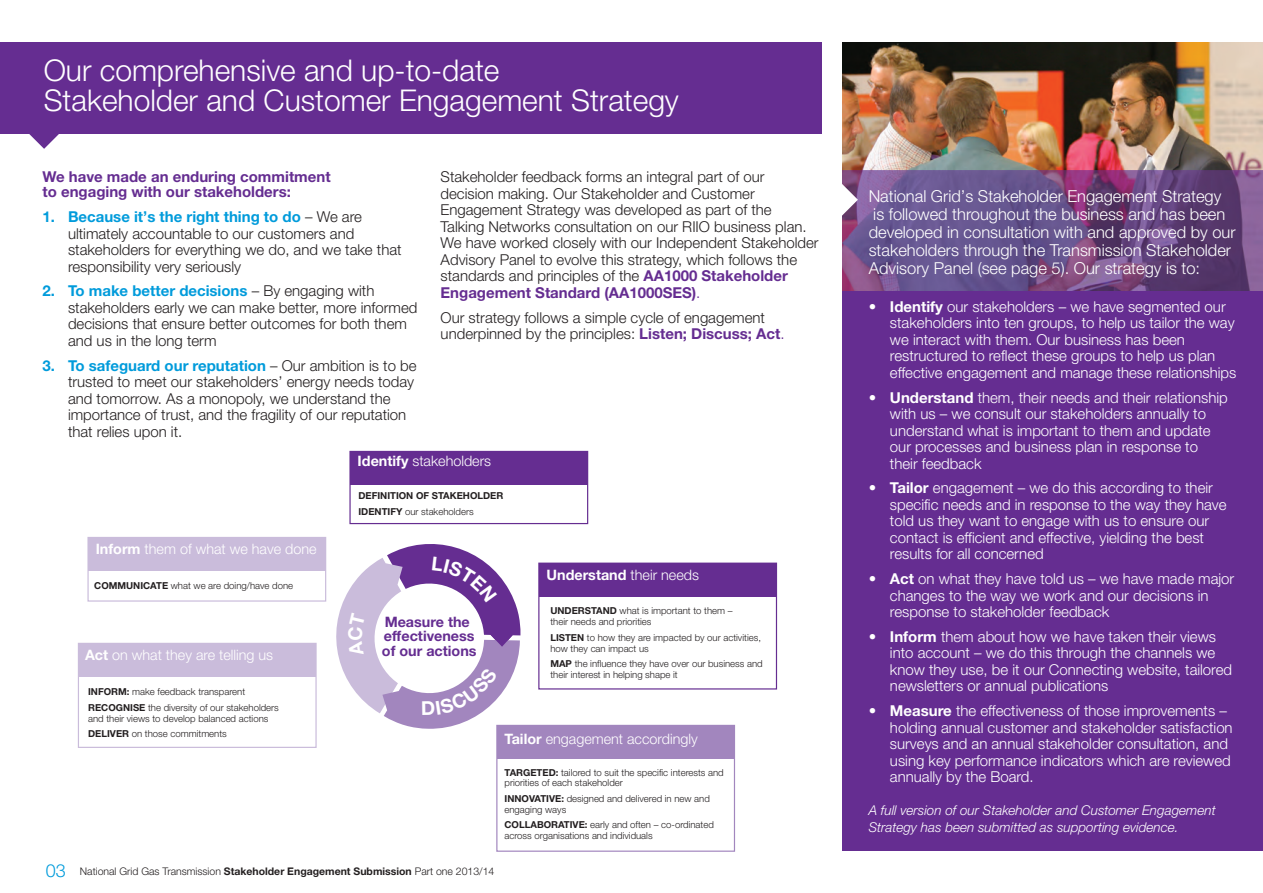
<style>
.page{position:relative;width:1263px;height:893px;background:#fff}
.page>*{position:absolute;margin:0;border:0;box-sizing:border-box;transform-origin:0 0}
.t1{font:300 30px/30px "Helvetica Neue";color:#fff}
.t2{font:300 16.5px/18px "Helvetica Neue";color:#fff}
.t3{font:300 15px/16.5px "Helvetica Neue";color:#fff}
.t4{font:300 15px/16.5px "Helvetica Neue";color:#231f20}
.t5{font:700 15px/15px "Helvetica Neue";color:#652d91}
.t6{font:300 14.4px "Helvetica Neue";color:#fff}
.t7{font:700 14.4px/14.4px "Helvetica Neue";color:#652d91}
.t8{font:700 14.4px "Helvetica Neue";color:#fff}
.t9{font:italic 300 13.5px/16.5px "Helvetica Neue";color:#fff}
.t10{font:300 10.5px "Helvetica Neue";color:#231f20}
.t11{font:300 9.6px/10.8px "Helvetica Neue";color:#231f20}
.t12{font:700 9.6px/15.6px "Helvetica Neue";color:#231f20}
.s1{font-weight:700;color:#009bdb}
.s2{font-weight:700;color:#652d91}
.s3{color:#652d91}
.s4{font-weight:700}
.s5{font-weight:300}
.s6{font-size:18px;color:#009bdb}
</style>
<div class="page">
<img style="left:842px;top:43px;width:421px;height:127px">
<div style="left:842px;top:291px;width:421px;height:559px;background:#652d91"></div>
<img style="left:842px;top:170px;width:421px;height:121px">
<div style="left:0;top:43px;width:822px;height:91px;background:#652d91"></div>
<svg style="left:29px;top:134px;width:30px;height:15px"></svg>
<svg style="left:842px;top:182px;width:16px;height:35px"></svg>
<div style="left:350px;top:451px;width:238px;height:34px;background:#652d91"></div>
<div style="left:539px;top:563px;width:237px;height:34px;background:#652d91"></div>
<div style="left:497px;top:725px;width:237px;height:34px;background:#a286be"></div>
<div style="left:78px;top:643px;width:238px;height:34px;background:#cabcdb"></div>
<div style="left:88px;top:537px;width:238px;height:34px;background:#cabcdb"></div>
<div style="left:349px;top:451px;width:239px;height:73px;border:1px solid #652d91"></div>
<div style="left:538px;top:563px;width:239px;height:126px;border:1px solid #652d91"></div>
<div style="left:496px;top:725px;width:239px;height:127px;border:1px solid #a286be"></div>
<div style="left:78px;top:643px;width:239px;height:105px;border:1px solid #cabcdb"></div>
<div style="left:87px;top:537px;width:239px;height:65px;border:1px solid #cabcdb"></div>
<svg style="left:323px;top:537px;width:198px;height:193px"></svg>
<h1 class="t1" style="left:44px;top:58px;width:637px">Our comprehensive and up-to-date<br>Stakeholder and Customer Engagement Strategy</h1>
<p class="t5" style="left:43px;top:171px;width:290px">We have made an enduring commitment to engaging with our stakeholders:</p>
<p class="t4" style="left:68px;top:210px;width:335px;text-indent:-26px"><span class="s1">1. Because it’s the right thing to do</span> – We are ultimately accountable to our customers and stakeholders for everything we do, and we take that responsibility very seriously</p>
<p class="t4" style="left:68px;top:284px;width:351px;text-indent:-26px"><span class="s1">2. To make better decisions</span> – By engaging with stakeholders early we can make better, more informed decisions that ensure better outcomes for both them and us in the long term</p>
<p class="t4" style="left:68px;top:358px;width:350px;text-indent:-25px"><span class="s1">3. To safeguard our reputation</span> – Our ambition is to be trusted to meet our stakeholders’ energy needs today and tomorrow. As a monopoly, we understand the importance of trust, and the fragility of our reputation that relies upon it.</p>
<p class="t4" style="left:441px;top:170px;width:379px">Stakeholder feedback forms an integral part of our decision making. Our Stakeholder and Customer Engagement Strategy was developed as part of the Talking Networks consultation on our RIIO business plan.<br>We have worked closely with our Independent Stakeholder Advisory Panel to evolve this strategy, which follows the standards and principles of the <span class="s2">AA1000 Stakeholder Engagement Standard (AA1000SES)</span><span class="s3">.</span></p>
<p class="t4" style="left:441px;top:310px;width:345px">Our strategy follows a simple cycle of engagement underpinned by the principles: <span class="s2">Listen; Discuss; Act</span><span class="s3">.</span></p>
<p class="t6" style="left:96px;top:543px;width:222px"><span class="s4">Inform</span> them of what we have done</p>
<p class="t11" style="left:94px;top:581px;width:200px"><span class="s4">COMMUNICATE</span> what we are doing/have done</p>
<p class="t6" style="left:85px;top:649px;width:190px"><span class="s4">Act</span> on what they are telling us</p>
<p class="t11" style="left:88px;top:685px;width:192px;line-height:15.6px"><span class="s4">INFORM:</span> make feedback transparent<br><span class="s4">RECOGNISE</span> the diversity of our stakeholders</p>
<p class="t11" style="left:88px;top:711px;width:182px;line-height:15.6px">and their views to develop balanced actions<br><span class="s4">DELIVER</span> on those commitments</p>
<p class="t6" style="left:358px;top:456px;width:135px"><span class="s4">Identify</span> stakeholders</p>
<p class="t12" style="left:358px;top:489px;width:146px">DEFINITION OF STAKEHOLDER<br>IDENTIFY <span class="s5">our stakeholders</span></p>
<p class="t7" style="left:382px;top:616px;width:96px">Measure the effectiveness of our actions</p>
<p class="t8" style="left:546px;top:570px;width:154px">Understand <span class="s5">their needs</span></p>
<p class="t11" style="left:550px;top:607px;width:184px"><span class="s4">UNDERSTAND</span> what is important to them – their needs and priorities</p>
<p class="t11" style="left:550px;top:633px;width:212px"><span class="s4">LISTEN</span> to how they are impacted by our activities, how they can impact us</p>
<p class="t11" style="left:550px;top:659px;width:214px"><span class="s4">MAP</span> the influence they have over our business and their interest in helping shape it</p>
<p class="t6" style="left:504px;top:733px;width:195px"><span class="s4">Tailor</span> engagement accordingly</p>
<p class="t11" style="left:504px;top:768px;width:221px"><span class="s4">TARGETED:</span> tailored to suit the specific interests and priorities of each stakeholder</p>
<p class="t11" style="left:504px;top:794px;width:207px"><span class="s4">INNOVATIVE:</span> designed and delivered in new and engaging ways</p>
<p class="t11" style="left:504px;top:820px;width:211px"><span class="s4">COLLABORATIVE:</span> early and often – co-ordinated across organisations and individuals</p>
<p class="t10" style="left:46px;top:867px;width:450px"><span class="s6">03</span> National Grid Gas Transmission <span class="s4">Stakeholder Engagement Submission</span> Part one 2013/14</p>
<p class="t2" style="left:869px;top:189px;width:368px">National Grid’s Stakeholder Engagement Strategy is followed throughout the business and has been developed in consultation with and approved by our stakeholders through the Transmission Stakeholder Advisory Panel (see page 5). Our strategy is to:</p>
<p class="t3" style="left:890px;top:300px;width:348px;text-indent:-21px"><span class="s4">• Identify</span> our stakeholders – we have segmented our stakeholders into ten groups, to help us tailor the way we interact with them. Our business has been restructured to reflect these groups to help us plan effective engagement and manage these relationships</p>
<p class="t3" style="left:890px;top:390px;width:339px;text-indent:-21px">• <span class="s4">Understand</span> them, their needs and their relationship with us – we consult our stakeholders annually to understand what is important to them and update our processes and business plan in response to their feedback</p>
<p class="t3" style="left:890px;top:481px;width:338px;text-indent:-21px">• <span class="s4">Tailor</span> engagement – we do this according to their specific needs and in response to the way they have told us they want to engage with us to ensure our contact is efficient and effective, yielding the best results for all concerned</p>
<p class="t3" style="left:890px;top:572px;width:346px;text-indent:-21px">• <span class="s4">Act</span> on what they have told us – we have made major changes to the way we work and our decisions in response to stakeholder feedback</p>
<p class="t3" style="left:890px;top:630px;width:344px;text-indent:-21px">• <span class="s4">Inform</span> them about how we have taken their views into account – we do this through the channels we know they use, be it our Connecting website, tailored newsletters or annual publications</p>
<p class="t3" style="left:890px;top:704px;width:344px;text-indent:-21px">• <span class="s4">Measure</span> the effectiveness of those improvements – holding annual customer and stakeholder satisfaction surveys and an annual stakeholder consultation, and using key performance indicators which are reviewed annually by the Board.</p>
<p class="t9" style="left:869px;top:803px;width:348px">A full version of our Stakeholder and Customer Engagement<br>Strategy has been submitted as supporting evidence.</p>
</div>
